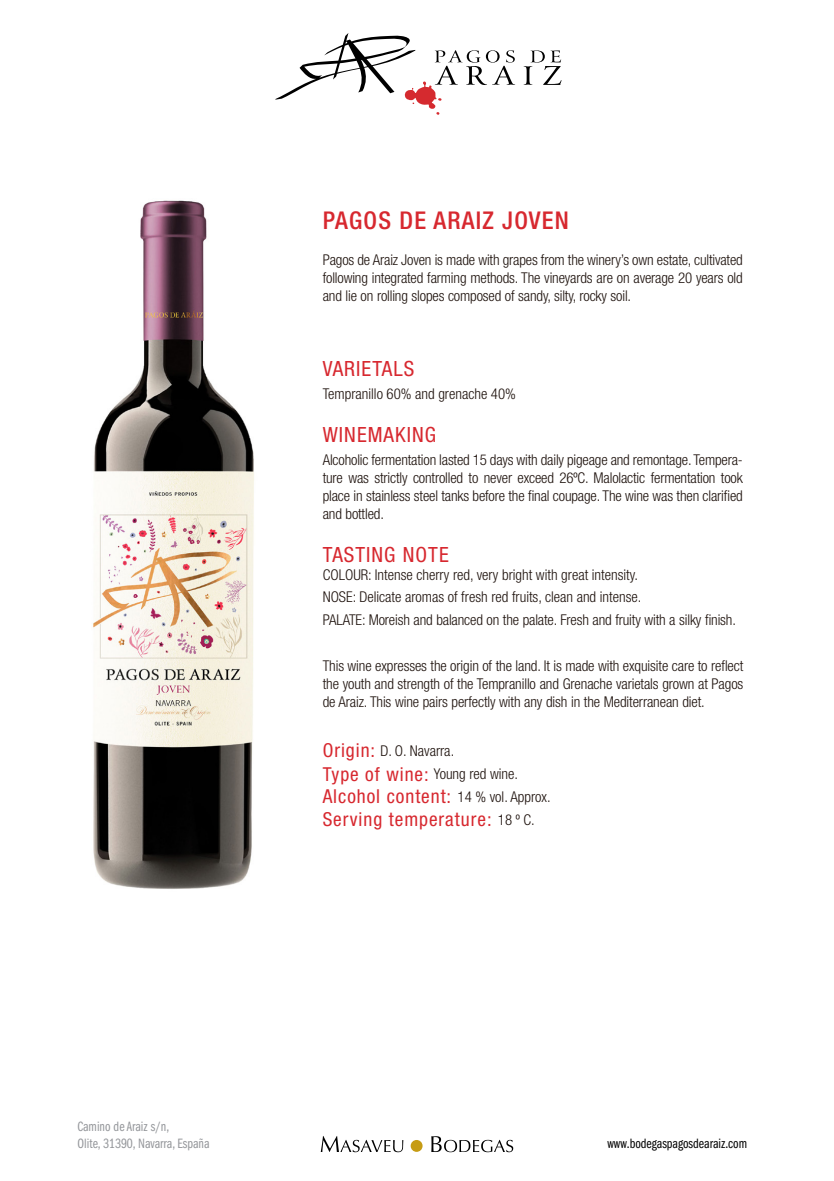
<style>
.page{position:relative;width:834px;height:1181px;background:#fff}
.page>*{position:absolute;margin:0;border:0;box-sizing:border-box;transform-origin:0 0}
.t1{font:500 condensed 24.5px "Helvetica Neue LT Std";letter-spacing:.05em;color:#d7282f}
.t2{font:condensed 21px "Helvetica Neue LT Std";letter-spacing:.05em;color:#d7282f}
.t3{font:condensed 19.25px/23.1px "Helvetica Neue LT Std";letter-spacing:.05em;color:#d7282f}
.t4{font:300 condensed 14.88px/17.8px "Helvetica Neue LT Std";letter-spacing:-.005em;color:#1e120d;text-align:justify}
.t5{font:14px/16.8px "ITC Franklin Gothic Std Bk Cp";color:#94969a}
.t6{font:14px "ITC Franklin Gothic Std Bk Cp";color:#000}
.s1{font-weight:400;font-size:19.25px;color:#d7282f}
.s2{font-weight:300;font-size:14.88px;color:#1e120d}
</style>
<div class="page">
<div style="left:410px;top:1140px;width:12px;height:12px;background:#c69c14;border-radius:50%"></div>
<svg style="left:321px;top:1136px;width:82px;height:16px"></svg>
<svg style="left:431px;top:1136px;width:82px;height:16px"></svg>
<svg style="left:275px;top:33px;width:286px;height:82px"></svg>
<img style="left:93px;top:200px;width:161px;height:689px">
<h1 class="t1" style="left:322px;top:206px;width:248px">PAGOS DE ARAIZ JOVEN</h1>
<p class="t4" style="left:322px;top:250px;width:421px">Pagos de Araiz Joven is made with grapes from the winery’s own estate, cultivated following integrated farming methods. The vineyards are on average 20 years old and lie on rolling slopes composed of sandy, silty, rocky soil.</p>
<h2 class="t2" style="left:322px;top:357px;width:93px">VARIETALS</h2>
<p class="t4" style="left:322px;top:385px;width:195px">Tempranillo 60% and grenache 40%</p>
<h2 class="t2" style="left:322px;top:423px;width:115px">WINEMAKING</h2>
<p class="t4" style="left:322px;top:451px;width:421px">Alcoholic fermentation lasted 15 days with daily pigeage and remontage. Tempera&shy;ture was strictly controlled to never exceed 26ºC. Malolactic fermentation took place in stainless steel tanks before the final coupage. The wine was then clarified and bottled.</p>
<h2 class="t2" style="left:322px;top:542px;width:127px">TASTING NOTE</h2>
<p class="t4" style="left:322px;top:563px;width:414px;line-height:22.8px;text-align:left">COLOUR: Intense cherry red, very bright with great intensity.<br>NOSE: Delicate aromas of fresh red fruits, clean and intense.<br>PALATE: Moreish and balanced on the palate. Fresh and fruity with a silky finish.</p>
<p class="t4" style="left:322px;top:656px;width:422px">This wine expresses the origin of the land. It is made with exquisite care to reflect the youth and strength of the Tempranillo and Grenache varietals grown at Pagos de Araiz. This wine pairs perfectly with any dish in the Mediterranean diet.</p>
<p class="t4" style="left:322px;top:739px;width:197px;line-height:23.1px"><span class="s1">Origin:</span> D. O. Navarra.<br><span class="s1">Type of wine:</span> Young red wine.</p>
<p class="t3" style="left:322px;top:785px;width:229px">Alcohol content: <span class="s2">14 % vol. Approx.<br></span>Serving temperature: <span class="s2">18 º C.</span></p>
<p class="t5" style="left:77px;top:1118px;width:134px">Camino de Araiz s/n,<br>Olite, 31390, Navarra, España</p>
<p class="t6" style="left:607px;top:1135px;width:141px">www.bodegaspagosdearaiz.com</p>
</div>
